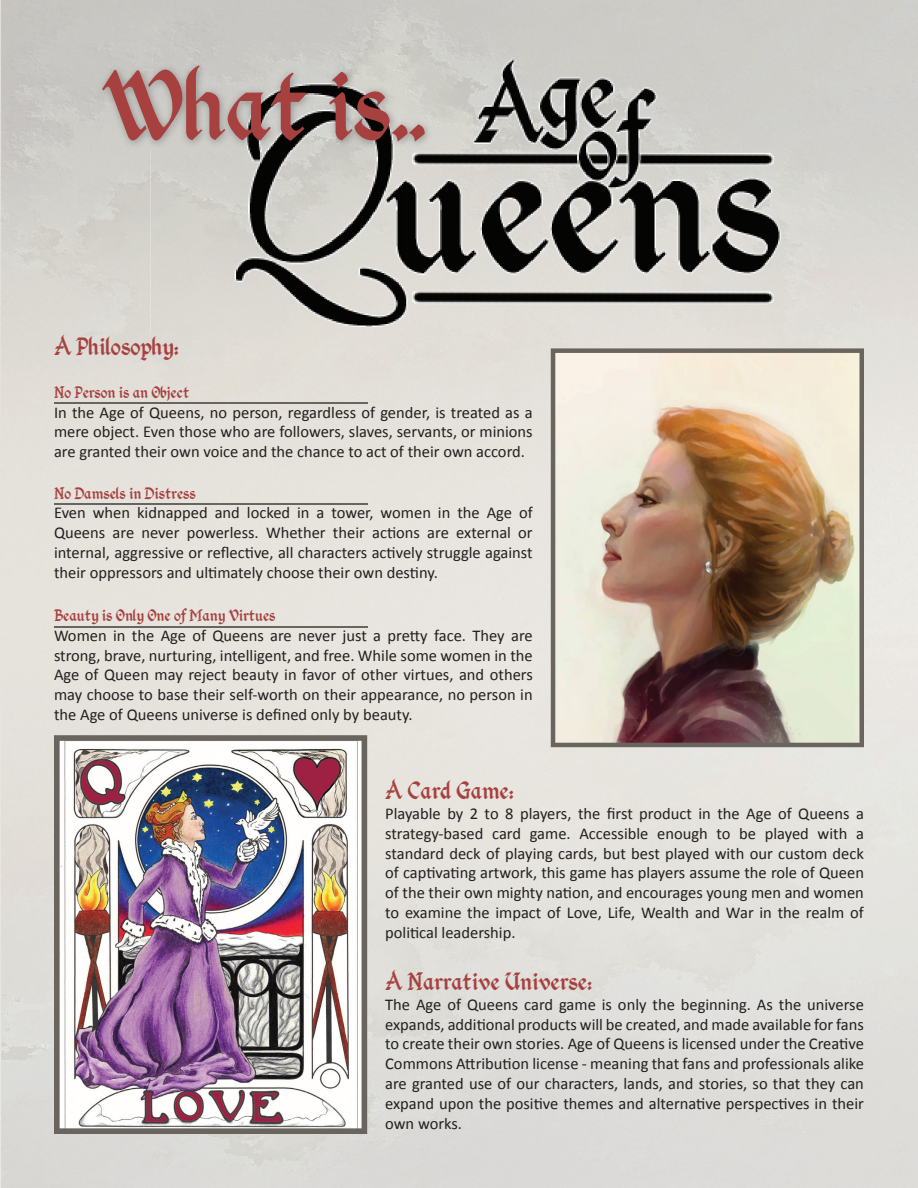
<style>
.page{position:relative;width:918px;height:1188px;background:#fff}
.page>*{position:absolute;margin:0;border:0;box-sizing:border-box;transform-origin:0 0}
.t1{font:108px "Kingthings Calligraphica 2";color:#a7413f}
.t2{font:27px "Kingthings Calligraphica 2";color:#a7413f}
.t3{font:18px "Kingthings Calligraphica 2";color:#a7413f}
.t4{font:16.5px/19.8px "Calibri";color:#231f20;text-align:justify}
</style>
<div class="page">
<img style="left:0;top:0;width:918px;height:1188px">
<hr style="left:54px;top:402px;width:313px;height:1px;background:#69645d">
<hr style="left:54px;top:403px;width:313px;height:1px;background:#69645d">
<img style="left:54px;top:735px;width:313px;height:399px">
<img style="left:407px;top:31px;width:409px;height:304px">
<img style="left:150px;top:31px;width:257px;height:28px">
<img style="left:150px;top:149px;width:257px;height:186px">
<svg style="left:150px;top:334px;width:28px;height:1px"></svg>
<img style="left:95px;top:59px;width:337px;height:90px">
<img style="left:551px;top:348px;width:313px;height:399px">
<hr style="left:54px;top:503px;width:313px;height:1px;background:#69645d">
<hr style="left:54px;top:505px;width:313px;height:1px;background:#69645d">
<hr style="left:54px;top:626px;width:313px;height:1px;background:#69645d">
<hr style="left:54px;top:627px;width:313px;height:1px;background:#69645d">
<h1 class="t1" style="left:102px;top:43px;width:325px">What is..</h1>
<h2 class="t2" style="left:54px;top:330px;width:126px">A Philosophy:</h2>
<p class="t3" style="left:54px;top:382px;width:137px">No Person is an Object</p>
<p class="t4" style="left:54px;top:402px;width:480px">In the Age of Queens, no person, regardless of gender, is treated as a mere object. Even those who are followers, slaves, servants, or minions are granted their own voice and the chance to act of their own accord.</p>
<p class="t3" style="left:54px;top:483px;width:143px">No Damsels in Distress</p>
<p class="t4" style="left:54px;top:503px;width:480px">Even when kidnapped and locked in a tower, women in the Age of Queens are never powerless. Whether their actions are external or internal, aggressive or reflective, all characters actively struggle against their oppressors and ultimately choose their own destiny.</p>
<p class="t3" style="left:54px;top:605px;width:223px">Beauty is Only One of Many Virtues</p>
<p class="t4" style="left:54px;top:625px;width:480px">Women in the Age of Queens are never just a pretty face. They are strong, brave, nurturing, intelligent, and free. While some women in the Age of Queen may reject beauty in favor of other virtues, and others may choose to base their self-worth on their appearance, no person in the Age of Queens universe is defined only by beauty.</p>
<h2 class="t2" style="left:385px;top:775px;width:130px">A Card Game:</h2>
<p class="t4" style="left:385px;top:803px;width:480px">Playable by 2 to 8 players, the first product in the Age of Queens a strategy-based card game. Accessible enough to be played with a standard deck of playing cards, but best played with our custom deck of captivating artwork, this game has players assume the role of Queen of the their own mighty nation, and encourages young men and women to examine the impact of Love, Life, Wealth and War in the realm of political leadership.</p>
<h2 class="t2" style="left:385px;top:966px;width:208px">A Narrative Universe:</h2>
<p class="t4" style="left:385px;top:994px;width:480px">The Age of Queens card game is only the beginning. As the universe expands, additional products will be created, and made available for fans to create their own stories. Age of Queens is licensed under the Creative Commons Attribution license - meaning that fans and professionals alike are granted use of our characters, lands, and stories, so that they can expand upon the positive themes and alternative perspectives in their own works.</p>
</div>
